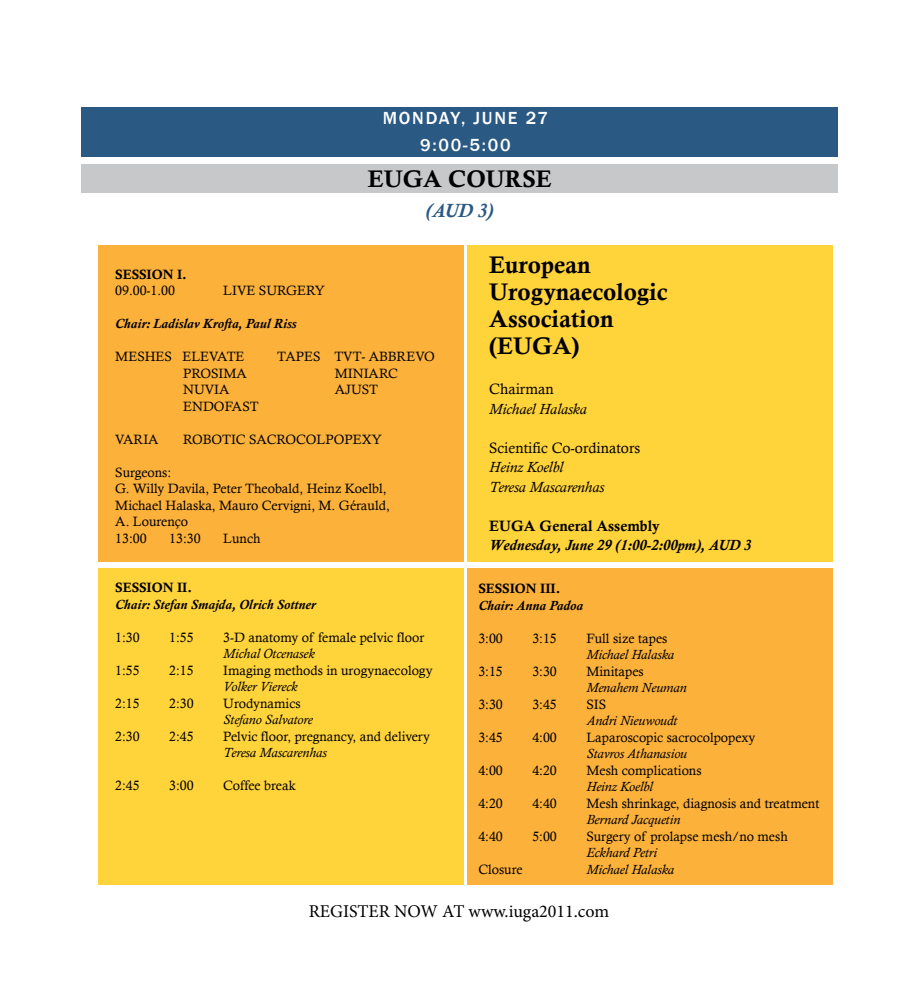
<style>
.page{position:relative;width:918px;height:990px;background:#fff}
.page>*{position:absolute;margin:0;border:0;box-sizing:border-box;transform-origin:0 0}
.t1{font:24px/27px "Calis MT Bol";color:#000}
.t2{font:italic 700 19.5px "Calisto";color:#2a5984}
.t3{font:18px "Minion Pro";color:#000}
.t4{font:500 18px/27px "Franklin Gothic";letter-spacing:.1em;color:#fff;text-align:center}
.t5{font:italic 15px/19.5px "Calisto";color:#000}
.t6{font:italic 700 15px "Calisto";color:#000}
.t7{font:15px "Calisto";color:#000}
.t8{font:15px "Calis MT Bol";color:#000}
.t9{font:13.5px/16.5px "Calisto";color:#000}
.t10{font:italic 13.5px "Calisto";color:#000}
.t11{font:italic 700 13.5px "Calisto";color:#000}
.t12{font:13.5px "Calis MT Bol";color:#000}
</style>
<div class="page">
<div style="left:468px;top:245px;width:365px;height:317px;background:#ffd33a"></div>
<div style="left:98px;top:245px;width:365px;height:317px;background:#fcb13b"></div>
<div style="left:98px;top:568px;width:365px;height:317px;background:#ffd33a"></div>
<div style="left:468px;top:568px;width:365px;height:317px;background:#fcb13b"></div>
<div style="left:81px;top:107px;width:757px;height:49px;background:#2a5984"></div>
<div style="left:81px;top:165px;width:757px;height:28px;background:#c7c8ca"></div>
<h3 class="t4" style="left:383px;top:104px;width:167px">MONDAY, JUNE 27<br>9:00-5:00</h3>
<h1 class="t1" style="left:368px;top:166px;width:185px">EUGA COURSE</h1>
<h2 class="t2" style="left:426px;top:199px;width:69px">(AUD 3)</h2>
<p class="t12" style="left:115px;top:266px;width:73px">SESSION I.</p>
<p class="t9" style="left:115px;top:282px;width:61px">09.00-1.00</p>
<p class="t9" style="left:223px;top:282px;width:103px">LIVE SURGERY</p>
<p class="t11" style="left:115px;top:316px;width:183px">Chair: Ladislav Krofta, Paul Riss</p>
<p class="t9" style="left:115px;top:348px;width:131px">MESHES ELEVATE</p>
<p class="t9" style="left:277px;top:348px;width:159px">TAPES TVT- ABBREVO</p>
<p class="t9" style="left:183px;top:365px;width:65px">PROSIMA</p>
<p class="t9" style="left:335px;top:365px;width:65px">MINIARC</p>
<p class="t9" style="left:183px;top:381px;width:48px">NUVIA</p>
<p class="t9" style="left:335px;top:381px;width:45px">AJUST</p>
<p class="t9" style="left:183px;top:398px;width:77px">ENDOFAST</p>
<p class="t9" style="left:115px;top:431px;width:45px">VARIA</p>
<p class="t9" style="left:183px;top:431px;width:200px">ROBOTIC SACROCOLPOPEXY</p>
<p class="t9" style="left:115px;top:464px;width:276px">Surgeons:<br>G. Willy Davila, Peter Theobald, Heinz Koelbl,<br>Michael Halaska, Mauro Cervigni, M. Gérauld,<br>A. Lourenço<br>13:00</p>
<p class="t9" style="left:169px;top:530px;width:33px">13:30</p>
<p class="t9" style="left:223px;top:530px;width:39px">Lunch</p>
<p class="t12" style="left:115px;top:580px;width:78px">SESSION II.</p>
<p class="t11" style="left:115px;top:596px;width:202px">Chair: Stefan Smajda, Olrich Sottner</p>
<p class="t9" style="left:115px;top:629px;width:26px">1:30</p>
<p class="t9" style="left:169px;top:629px;width:26px">1:55</p>
<p class="t9" style="left:223px;top:629px;width:202px">3-D anatomy of female pelvic floor</p>
<p class="t10" style="left:223px;top:646px;width:93px">Michal Otcenasek</p>
<p class="t9" style="left:115px;top:662px;width:26px">1:55</p>
<p class="t9" style="left:169px;top:662px;width:26px">2:15</p>
<p class="t9" style="left:223px;top:662px;width:211px">Imaging methods in urogynaecology</p>
<p class="t10" style="left:223px;top:679px;width:76px">Volker Viereck</p>
<p class="t9" style="left:115px;top:695px;width:26px">2:15</p>
<p class="t9" style="left:169px;top:695px;width:26px">2:30</p>
<p class="t9" style="left:223px;top:695px;width:79px">Urodynamics</p>
<p class="t10" style="left:223px;top:712px;width:91px">Stefano Salvatore</p>
<p class="t9" style="left:115px;top:728px;width:26px">2:30</p>
<p class="t9" style="left:169px;top:728px;width:26px">2:45</p>
<p class="t9" style="left:223px;top:728px;width:208px">Pelvic floor, pregnancy, and delivery</p>
<p class="t10" style="left:223px;top:745px;width:105px">Teresa Mascarenhas</p>
<p class="t9" style="left:115px;top:777px;width:26px">2:45</p>
<p class="t9" style="left:169px;top:777px;width:26px">3:00</p>
<p class="t9" style="left:223px;top:777px;width:74px">Coffee break</p>
<h1 class="t1" style="left:489px;top:251px;width:180px">European<br>Urogynaecologic<br>Association (EUGA)</h1>
<p class="t7" style="left:489px;top:380px;width:66px">Chairman</p>
<p class="t5" style="left:489px;top:399px;width:99px">Michael Halaska</p>
<p class="t7" style="left:489px;top:439px;width:152px">Scientific Co-ordinators</p>
<p class="t5" style="left:489px;top:457px;width:117px">Heinz Koelbl<br>Teresa Mascarenhas</p>
<p class="t8" style="left:489px;top:517px;width:172px">EUGA General Assembly</p>
<p class="t6" style="left:489px;top:536px;width:263px">Wednesday, June 29 (1:00-2:00pm), AUD 3</p>
<p class="t12" style="left:478px;top:581px;width:84px">SESSION III.</p>
<p class="t11" style="left:478px;top:597px;width:106px">Chair: Anna Padoa</p>
<p class="t9" style="left:478px;top:630px;width:26px">3:00</p>
<p class="t9" style="left:532px;top:630px;width:26px">3:15</p>
<p class="t9" style="left:586px;top:630px;width:82px">Full size tapes</p>
<p class="t10" style="left:586px;top:647px;width:89px">Michael Halaska</p>
<p class="t9" style="left:478px;top:663px;width:26px">3:15</p>
<p class="t9" style="left:532px;top:663px;width:26px">3:30</p>
<p class="t9" style="left:586px;top:663px;width:59px">Minitapes</p>
<p class="t10" style="left:586px;top:680px;width:102px">Menahem Neuman</p>
<p class="t9" style="left:478px;top:696px;width:26px">3:30</p>
<p class="t9" style="left:532px;top:696px;width:26px">3:45</p>
<p class="t9" style="left:586px;top:696px;width:21px">SIS</p>
<p class="t10" style="left:586px;top:713px;width:93px">Andri Nieuwoudt</p>
<p class="t9" style="left:478px;top:729px;width:26px">3:45</p>
<p class="t9" style="left:532px;top:729px;width:26px">4:00</p>
<p class="t9" style="left:586px;top:729px;width:170px">Laparoscopic sacrocolpopexy</p>
<p class="t10" style="left:586px;top:746px;width:102px">Stavros Athanasiou</p>
<p class="t9" style="left:478px;top:762px;width:26px">4:00</p>
<p class="t9" style="left:532px;top:762px;width:26px">4:20</p>
<p class="t9" style="left:586px;top:762px;width:117px">Mesh complications</p>
<p class="t10" style="left:586px;top:779px;width:68px">Heinz Koelbl</p>
<p class="t9" style="left:478px;top:795px;width:26px">4:20</p>
<p class="t9" style="left:532px;top:795px;width:26px">4:40</p>
<p class="t9" style="left:586px;top:795px;width:235px">Mesh shrinkage, diagnosis and treatment</p>
<p class="t10" style="left:586px;top:812px;width:95px">Bernard Jacquetin</p>
<p class="t9" style="left:478px;top:828px;width:26px">4:40</p>
<p class="t9" style="left:532px;top:828px;width:26px">5:00</p>
<p class="t9" style="left:586px;top:828px;width:203px">Surgery of prolapse mesh/no mesh</p>
<p class="t10" style="left:586px;top:845px;width:72px">Eckhard Petri</p>
<p class="t9" style="left:478px;top:861px;width:46px">Closure</p>
<p class="t10" style="left:586px;top:861px;width:89px">Michael Halaska</p>
<h3 class="t3" style="left:309px;top:899px;width:302px">REGISTER NOW AT www.iuga2011.com</h3>
</div>
